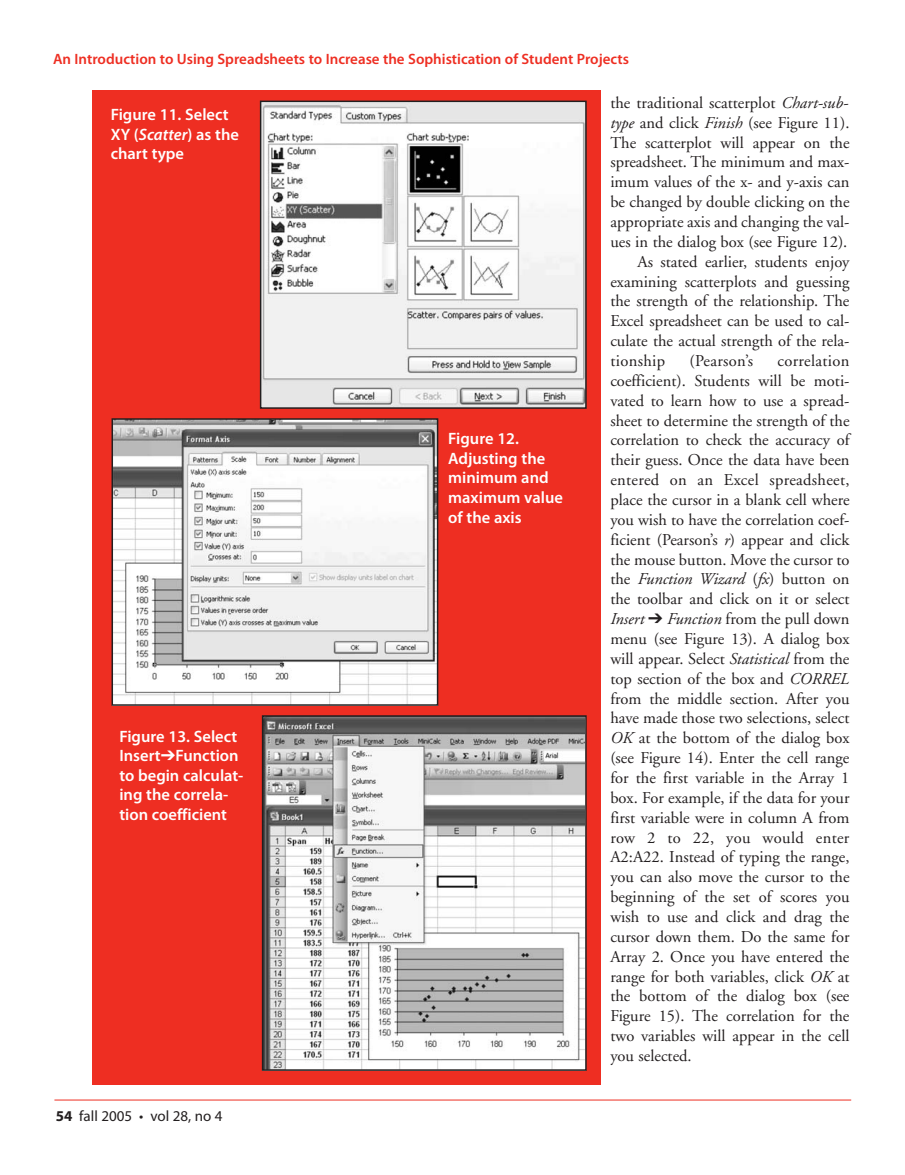
<style>
.page{position:relative;width:905px;height:1175px;background:#fff}
.page>*{position:absolute;margin:0;border:0;box-sizing:border-box;transform-origin:0 0}
.t1{font:16.5px/19.8px "Adobe Garamond";color:#231f20;text-align:justify}
.t2{font:600 16.5px/19.5px "Myriad Pro";color:#fff}
.t3{font:16.5px "Adobe Garamond";letter-spacing:.02em;color:#231f20}
.t4{font:600 15px "Myriad Pro";color:#ee2e22}
.t5{font:15px "Myriad Pro";color:#231f20}
.s1{font-style:italic}
.s2{font-weight:700}
</style>
<div class="page">
<hr style="left:54px;top:1099px;width:797px;height:1px;background:#ee2e22">
<div style="left:92px;top:90px;width:508px;height:994px;background:#ee2e22"></div>
<img style="left:263px;top:104px;width:320px;height:302px">
<div style="left:260px;top:101px;width:326px;height:308px;border:2px solid #231f20"></div>
<img style="left:114px;top:421px;width:321px;height:281px">
<div style="left:111px;top:418px;width:327px;height:287px;border:2px solid #231f20"></div>
<img style="left:265px;top:718px;width:318px;height:349px">
<div style="left:262px;top:715px;width:324px;height:355px;border:2px solid #231f20"></div>
<p class="t4" style="left:53px;top:54px;width:577px">An Introduction to Using Spreadsheets to Increase the Sophistication of Student Projects</p>
<p class="t2" style="left:111px;top:106px;width:130px">Figure 11. Select<br>XY (<span class="s1">Scatter</span>) as the chart type</p>
<p class="t2" style="left:119px;top:727px;width:126px">Figure 13. Select<br>Insert➔Function to begin calculat&shy;ing the correla&shy;tion coefficient</p>
<p class="t5" style="left:56px;top:1110px;width:168px"><span class="s2">54</span> fall 2005 • vol 28, no 4</p>
<p class="t2" style="left:448px;top:430px;width:116px">Figure 12.<br>Adjusting the minimum and maximum value of the axis</p>
<p class="t1" style="left:610px;top:94px;width:239px">the traditional scatterplot <span class="s1">Chart-sub-</span></p>
<p class="t1" style="left:610px;top:114px;width:241px"><span class="s1">type</span> and click <span class="s1">Finish</span> (see Figure 11).</p>
<p class="t1" style="left:610px;top:134px;width:241px">The scatterplot will appear on the</p>
<p class="t1" style="left:610px;top:154px;width:241px">spreadsheet. The minimum and max-</p>
<p class="t1" style="left:610px;top:174px;width:241px">imum values of the x- and y-axis can</p>
<p class="t1" style="left:610px;top:193px;width:241px">be changed by double clicking on the</p>
<p class="t1" style="left:610px;top:213px;width:241px">appropriate axis and changing the val-</p>
<p class="t1" style="left:610px;top:233px;width:238px">ues in the dialog box (see Figure 12).</p>
<p class="t1" style="left:637px;top:253px;width:214px">As stated earlier, students enjoy</p>
<p class="t1" style="left:610px;top:273px;width:241px">examining scatterplots and guessing</p>
<p class="t1" style="left:610px;top:293px;width:241px">the strength of the relationship. The</p>
<p class="t1" style="left:610px;top:312px;width:241px">Excel spreadsheet can be used to cal-</p>
<p class="t1" style="left:610px;top:332px;width:241px">culate the actual strength of the rela-</p>
<p class="t3" style="left:610px;top:354px;width:56px">tionship</p>
<p class="t3" style="left:689px;top:354px;width:65px">(Pearson’s</p>
<p class="t1" style="left:610px;top:352px;width:241px;text-indent:167px">correlation coefficient). Students will be moti&shy;vated to learn how to use a spread&shy;sheet to determine the strength of the correlation to check the accuracy of their guess. Once the data have been entered on an Excel spreadsheet, place the cursor in a blank cell where you wish to have the correlation coef&shy;ficient (Pearson’s <span class="s1">r</span>) appear and click the mouse button. Move the cursor to the <span class="s1">Function Wizard</span> (<span class="s1">fx</span>) button on the toolbar and click on it or select <span class="s1">Insert</span> ➔ <span class="s1">Function</span> from the pull down menu (see Figure 13). A dialog box will appear. Select <span class="s1">Statistical</span> from the top section of the box and <span class="s1">CORREL </span>from the middle section. After you have made those two selections, select <span class="s1">OK</span> at the bottom of the dialog box (see Figure 14). Enter the cell range for the first variable in the Array 1 box. For example, if the data for your first variable were in column A from row 2 to 22, you would enter A2:A22. Instead of typing the range, you can also move the cursor to the beginning of the set of scores you wish to use and click and drag the cursor down them. Do the same for Array 2. Once you have entered the range for both variables, click <span class="s1">OK</span> at the bottom of the dialog box (see Figure 15). The correlation for the two variables will appear in the cell you selected.</p>
</div>
